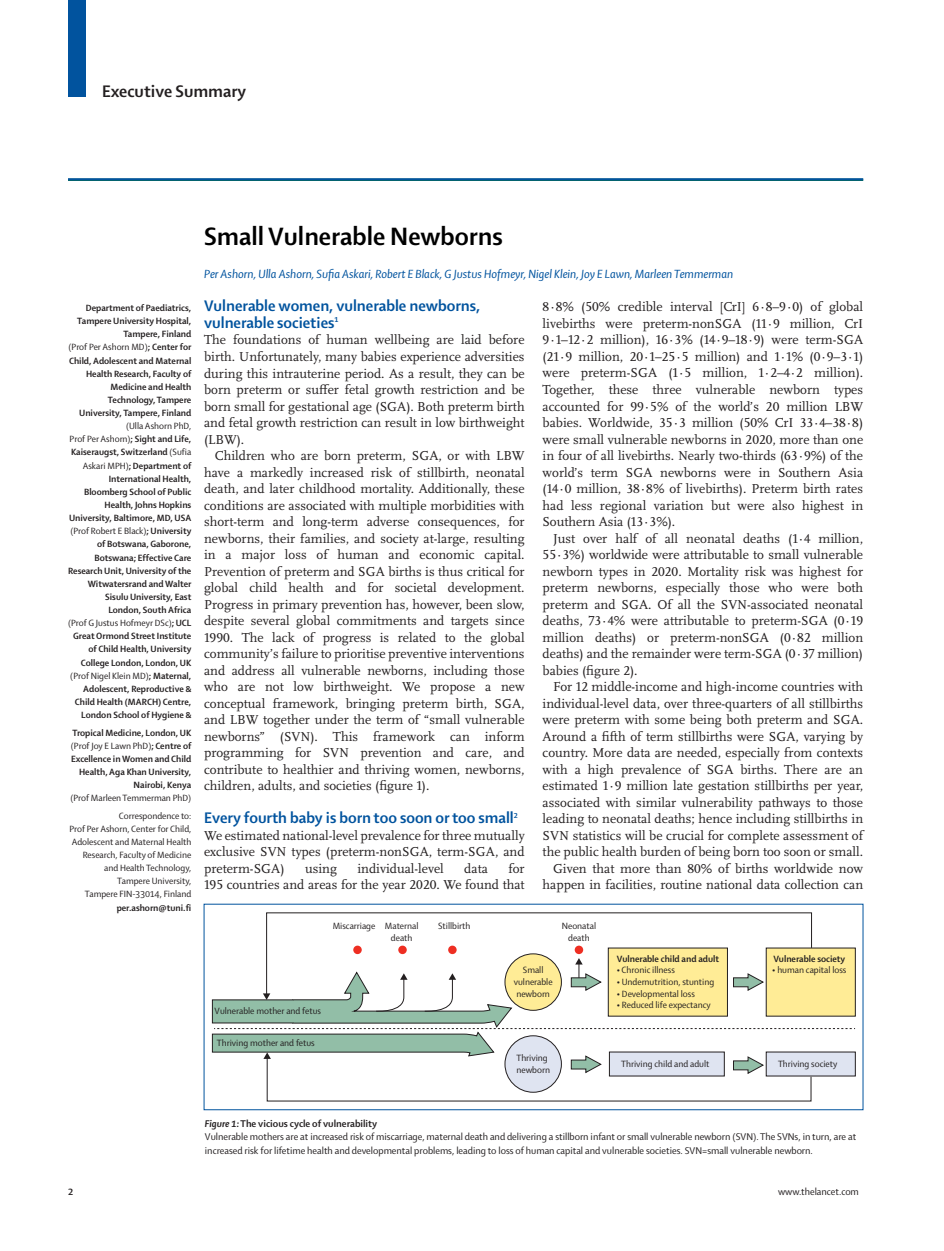
<style>
.page{position:relative;width:944px;height:1251px;background:#fff}
.page>*{position:absolute;margin:0;border:0;box-sizing:border-box;transform-origin:0 0}
.t1{font:700 27px "Shaker 2 Lancet";color:#000}
.t2{font:700 18px "Shaker 2 Lancet";color:#231f20}
.t3{font:700 16.5px/16.5px "Shaker 2 Lancet";color:#01539e}
.t4{font:13.5px/16.5px "Scala Lancet Pro";color:#231f20;text-align:justify}
.t5{font:italic 12.75px "Shaker 2 Lancet";color:#01539e}
.t6{font:10.5px/13.2px "Shaker 2 Lancet";color:#231f20}
.t7{font:700 10.5px "Shaker 2 Lancet";color:#231f20}
.t8{font:700 9.75px/13px "Shaker 2 Lancet";color:#231f20;text-align:right}
.t9{font:9.75px/13px "Shaker 2 Lancet";color:#231f20}
.s1{font-weight:400}
.s2{font-weight:700;font-style:italic}
.s3{font-weight:700}
</style>
<div class="page">
<div style="left:68px;top:0;width:17px;height:97px;background:#01539e"></div>
<hr style="left:68px;top:179px;width:795px;height:2px;background:#006f3c">
<svg style="left:212px;top:912px;width:643px;height:189px"></svg>
<hr style="left:68px;top:178px;width:795px;height:2px;background:#01539e">
<h2 class="t2" style="left:102px;top:79px;width:145px">Executive Summary</h2>
<p class="t8" style="left:69px;top:301px;width:124px">Department of Paediatrics,<br>Tampere University Hospital,<br>Tampere, Finland<br><span class="s1">(Prof Per Ashorn MD)</span>; Center for<br>Child, Adolescent and Maternal<br>Health Research, Faculty of<br>Medicine and Health<br>Technology, Tampere<br>University, Tampere, Finland</p>
<p class="t8" style="left:68px;top:419px;width:125px"><span class="s1">(Ulla Ashorn PhD,<br>Prof Per Ashorn)</span>; Sight and Life,<br>Kaiseraugst, Switzerland <span class="s1">(Sufia<br>Askari MPH)</span>; Department of<br>International Health,<br>Bloomberg School of Public<br>Health, Johns Hopkins<br>University, Baltimore, MD, USA <span class="s1">(Prof Robert E Black)</span>; University of Botswana, Gaborone,<br>Botswana; Effective Care<br>Research Unit, University of the<br>Witwatersrand and Walter<br>Sisulu University, East<br>London, South Africa<br><span class="s1">(Prof G Justus Hofmeyr DSc)</span>; UCL<br>Great Ormond Street Institute of Child Health, University<br>College London, London, UK <span class="s1">(Prof Nigel Klein MD)</span>; Maternal,<br>Adolescent, Reproductive &amp;<br>Child Health (MARCH) Centre,<br>London School of Hygiene &amp;</p>
<p class="t8" style="left:71px;top:725px;width:122px">Tropical Medicine, London, UK <span class="s1">(Prof Joy E Lawn PhD)</span>; Centre of<br>Excellence in Women and Child<br>Health, Aga Khan University,<br>Nairobi, Kenya</p>
<p class="t9" style="left:70px;top:788px;width:122px;line-height:17.4px;text-align:right">(Prof Marleen Temmerman PhD)<br>Correspondence to:</p>
<p class="t9" style="left:69px;top:821px;width:123px;text-align:right">Prof Per Ashorn, Center for Child,<br>Adolescent and Maternal Health<br>Research, Faculty of Medicine and Health Technology,<br>Tampere University,<br>Tampere FIN-33014, Finland</p>
<p class="t8" style="left:117px;top:900px;width:76px">per.ashorn@tuni.fi</p>
<h1 class="t1" style="left:204px;top:219px;width:300px">Small Vulnerable Newborns</h1>
<p class="t5" style="left:204px;top:266px;width:531px">Per Ashorn, Ulla Ashorn, Sufia Askari, Robert E Black, G Justus Hofmeyr, Nigel Klein, Joy E Lawn, Marleen Temmerman</p>
<p class="t3" style="left:204px;top:297px;width:277px">Vulnerable women, vulnerable newborns, vulnerable societies<sup>1</sup></p>
<p class="t4" style="left:204px;top:332px;width:322px">The foundations of human wellbeing are laid before birth. Unfortunately, many babies experience adversities during this intrauterine period. As a result, they can be born preterm or suffer fetal growth restriction and be born small for gestational age (SGA). Both preterm birth and fetal growth restriction can result in low birthweight (LBW).</p>
<p class="t4" style="left:204px;top:447px;width:322px;text-indent:11px">Children who are born preterm, SGA, or with LBW have a markedly increased risk of stillbirth, neonatal death, and later childhood mortality. Additionally, these conditions are associated with multiple morbidities with short-term and long-term adverse consequences, for newborns, their families, and society at-large, resulting in a major loss of human and economic capital.<br>Prevention of preterm and SGA births is thus critical for global child health and for societal development.<br>Progress in primary prevention has, however, been slow, despite several global commitments and targets since 1990. The lack of progress is related to the global community’s failure to prioritise preventive interventions and address all vulnerable newborns, including those who are not low birthweight. We propose a new conceptual framework, bringing preterm birth, SGA, and LBW together under the term of “small vulnerable newborns” (SVN). This framework can inform programming for SVN prevention and care, and contribute to healthier and thriving women, newborns, children, adults, and societies (figure 1).</p>
<p class="t3" style="left:204px;top:808px;width:315px">Every fourth baby is born too soon or too small<sup>2</sup></p>
<p class="t4" style="left:204px;top:827px;width:322px">We estimated national-level prevalence for three mutually exclusive SVN types (preterm-nonSGA, term-SGA, and preterm-SGA)</p>
<p class="t4" style="left:204px;top:860px;width:322px;text-align:right">for<br>195 countries and areas for the year 2020. We found that</p>
<p class="t4" style="left:305px;top:860px;width:33px">using</p>
<p class="t4" style="left:357px;top:860px;width:88px">individual-level</p>
<p class="t4" style="left:464px;top:860px;width:25px">data</p>
<p class="t4" style="left:543px;top:299px;width:322px">8·8% (50% credible interval [CrI] 6·8–9·0) of global livebirths were preterm-nonSGA (11·9 million, CrI 9·1–12·2 million), 16·3% (14·9–18·9) were term-SGA (21·9 million, 20·1–25·5 million) and 1·1% (0·9–3·1) were preterm-SGA (1·5 million, 1·2–4·2 million).<br>Together, these three vulnerable newborn types accounted for 99·5% of the world’s 20 million LBW babies. Worldwide, 35·3 million (50% CrI 33·4–38·8) were small vulnerable newborns in 2020, more than one in four of all livebirths. Nearly two-thirds (63·9%) of the world’s term SGA newborns were in Southern Asia (14·0 million, 38·8% of livebirths). Preterm birth rates had less regional variation but were also highest in Southern Asia (13·3%).</p>
<p class="t4" style="left:543px;top:530px;width:322px;text-indent:11px">Just over half of all neonatal deaths (1·4 million, 55·3%) worldwide were attributable to small vulnerable newborn types in 2020. Mortality risk was highest for preterm newborns, especially those who were both preterm and SGA. Of all the SVN-associated neonatal deaths, 73·4% were attributable to preterm-SGA (0·19 million deaths) or preterm-nonSGA (0·82 million deaths) and the remainder were term-SGA (0·37 million) babies (figure 2).</p>
<p class="t4" style="left:543px;top:678px;width:322px;text-align:right">For 12 middle-income and high-income countries with individual-level data, over three-quarters of all stillbirths were preterm with some being both preterm and SGA.<br>Around a fifth of term stillbirths were SGA, varying by country. More data are needed, especially from contexts with a high prevalence of SGA births. There are an estimated 1·9 million late gestation stillbirths per year, associated with similar vulnerability pathways to those leading to neonatal deaths; hence including stillbirths in SVN statistics will be crucial for complete assessment of the public health burden of being born too soon or small.<br>Given that more than 80% of births worldwide now happen in facilities, routine national data collection can</p>
<p class="t9" style="left:215px;top:1004px;width:108px">Vulnerable mother and fetus</p>
<p class="t9" style="left:217px;top:1035px;width:99px">Thriving mother and fetus</p>
<p class="t9" style="left:391px;top:919px;width:29px;line-height:11.7px;text-indent:-58px">Miscarriage Maternal death</p>
<p class="t9" style="left:438px;top:918px;width:34px">Stillbirth</p>
<p class="t9" style="left:562px;top:919px;width:36px;line-height:11.7px;text-align:center">Neonatal death</p>
<p class="t8" style="left:617px;top:951px;width:104px">Vulnerable child and adult</p>
<p class="t9" style="left:617px;top:962px;width:60px">• Chronic illness</p>
<p class="t9" style="left:617px;top:974px;width:99px">• Undernutrition, stunting</p>
<p class="t9" style="left:617px;top:986px;width:80px">• Developmental loss</p>
<p class="t9" style="left:617px;top:997px;width:95px">• Reduced life expectancy</p>
<p class="t8" style="left:773px;top:951px;width:73px">Vulnerable society</p>
<p class="t9" style="left:523px;top:962px;width:22px">Small</p>
<p class="t9" style="left:772px;top:962px;width:76px">• human capital loss</p>
<p class="t9" style="left:514px;top:975px;width:40px;line-height:11.7px">vulnerable newborn</p>
<p class="t9" style="left:516px;top:1051px;width:35px;line-height:11.7px">Thriving newborn</p>
<p class="t9" style="left:621px;top:1056px;width:90px">Thriving child and adult</p>
<p class="t9" style="left:778px;top:1056px;width:61px">Thriving society</p>
<p class="t6" style="left:205px;top:1116px;width:653px"><span class="s2">Figure 1:</span> <span class="s3">The vicious cycle of vulnerability<br></span>Vulnerable mothers are at increased risk of miscarriage, maternal death and delivering a stillborn infant or small vulnerable newborn (SVN). The SVNs, in turn, are at increased risk for lifetime health and developmental problems, leading to loss of human capital and vulnerable societies. SVN=small vulnerable newborn.</p>
<p class="t7" style="left:68px;top:1184px;width:7px">2</p>
<p class="t6" style="left:778px;top:1184px;width:82px">www.thelancet.com</p>
</div>
